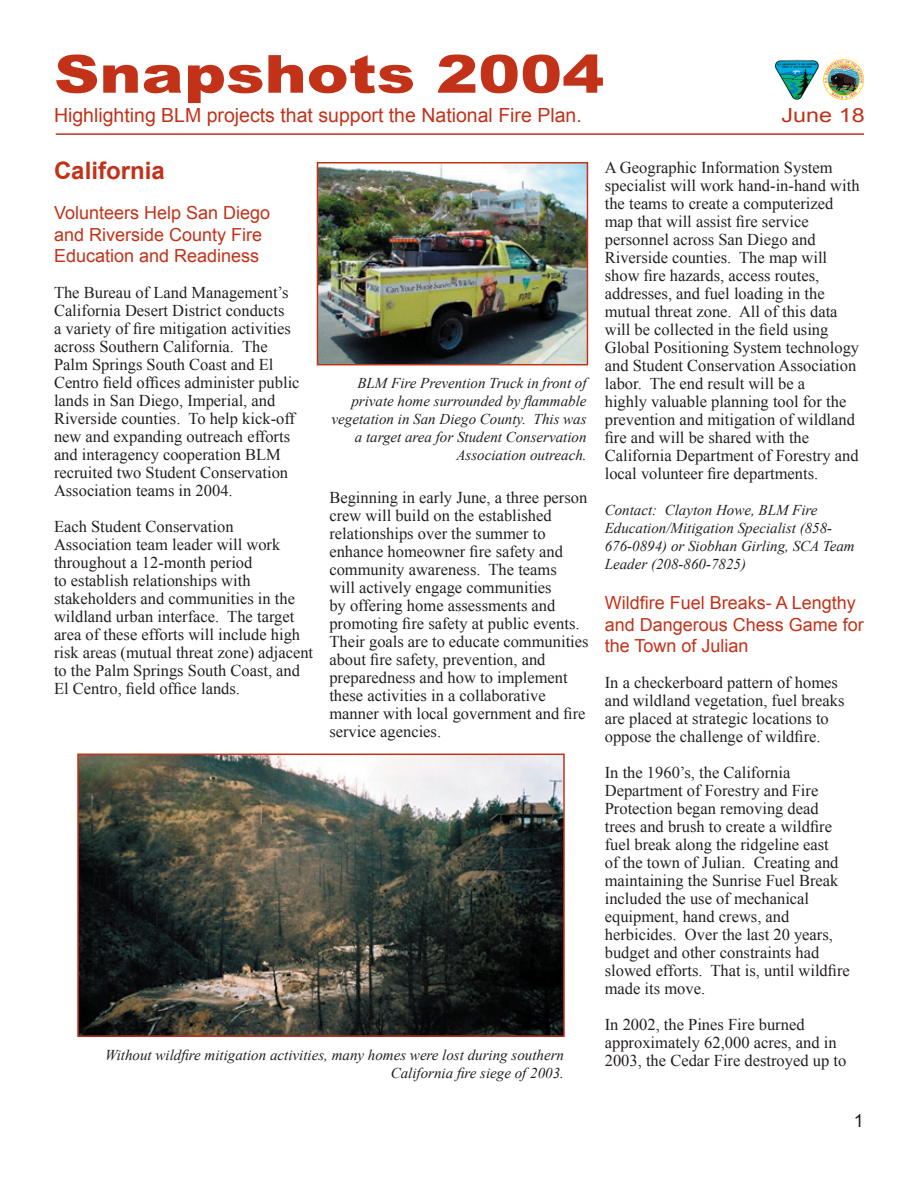
<style>
.page{position:relative;width:918px;height:1188px;background:#fff}
.page>*{position:absolute;margin:0;border:0;box-sizing:border-box;transform-origin:0 0}
.t1{font:900 52.5px "Arial";color:#c23219;scale:1.2 1}
.t2{font:700 24px "Arial";color:#c23219}
.t3{font:19.5px "Arial";color:#c23219}
.t4{font:19.5px "Arial";color:#c23219;scale:1.2 1}
.t5{font:18px/21.6px "Arial";color:#c23219}
.t6{font:18px "Arial";color:#231f20}
.t7{font:16.5px/18px "Times New Roman";color:#231f20}
.t8{font:italic 15px/18px "Times New Roman";color:#231f20;text-align:right}
</style>
<div class="page">
<hr style="left:56px;top:133px;width:808px;height:2px;background:#c23219">
<img style="left:823px;top:59px;width:41px;height:41px">
<img style="left:775px;top:59px;width:43px;height:40px">
<img style="left:320px;top:165px;width:265px;height:197px">
<div style="left:317px;top:162px;width:271px;height:203px;border:2px solid #c23219"></div>
<img style="left:80px;top:757px;width:482px;height:277px">
<div style="left:77px;top:754px;width:488px;height:283px;border:2px solid #c23219"></div>
<h1 class="t1" style="left:54px;top:36px;width:460px">Snapshots 2004</h1>
<p class="t3" style="left:54px;top:102px;width:529px">Highlighting BLM projects that support the National Fire Plan.</p>
<p class="t4" style="left:782px;top:102px;width:71px">June 18</p>
<h2 class="t2" style="left:54px;top:154px;width:112px">California</h2>
<p class="t5" style="left:54px;top:202px;width:218px">Volunteers Help San Diego and Riverside County Fire<br>Education and Readiness</p>
<p class="t7" style="left:54px;top:283px;width:247px">The Bureau of Land Management’s California Desert District conducts<br>a variety of fire mitigation activities across Southern California. The Palm Springs South Coast and El Centro field offices administer public lands in San Diego, Imperial, and Riverside counties. To help kick-off new and expanding outreach efforts and interagency cooperation BLM recruited two Student Conservation Association teams in 2004.</p>
<p class="t7" style="left:54px;top:517px;width:261px">Each Student Conservation Association team leader will work throughout a 12-month period<br>to establish relationships with stakeholders and communities in the wildland urban interface. The target area of these efforts will include high risk areas (mutual threat zone) adjacent to the Palm Springs South Coast, and El Centro, field office lands.</p>
<p class="t7" style="left:605px;top:159px;width:256px">A Geographic Information System specialist will work hand-in-hand with the teams to create a computerized map that will assist fire service personnel across San Diego and Riverside counties. The map will show fire hazards, access routes, addresses, and fuel loading in the mutual threat zone. All of this data will be collected in the field using Global Positioning System technology and Student Conservation Association labor. The end result will be a<br>highly valuable planning tool for the prevention and mitigation of wildland fire and will be shared with the California Department of Forestry and local volunteer fire departments.</p>
<p class="t8" style="left:605px;top:501px;width:252px;text-align:left">Contact: Clayton Howe, BLM Fire Education/Mitigation Specialist (858- 676-0894) or Siobhan Girling, SCA Team Leader (208-860-7825)</p>
<p class="t5" style="left:605px;top:592px;width:261px">Wildfire Fuel Breaks- A Lengthy and Dangerous Chess Game for the Town of Julian</p>
<p class="t7" style="left:605px;top:673px;width:241px">In a checkerboard pattern of homes and wildland vegetation, fuel breaks are placed at strategic locations to oppose the challenge of wildfire.</p>
<p class="t7" style="left:605px;top:763px;width:247px">In the 1960’s, the California<br>Department of Forestry and Fire<br>Protection began removing dead trees and brush to create a wildfire fuel break along the ridgeline east<br>of the town of Julian. Creating and maintaining the Sunrise Fuel Break included the use of mechanical equipment, hand crews, and herbicides. Over the last 20 years, budget and other constraints had slowed efforts. That is, until wildfire made its move.</p>
<p class="t7" style="left:605px;top:1015px;width:243px">In 2002, the Pines Fire burned approximately 62,000 acres, and in<br>2003, the Cedar Fire destroyed up to</p>
<p class="t8" style="left:332px;top:374px;width:257px">BLM Fire Prevention Truck in front of private home surrounded by flammable vegetation in San Diego County. This was a target area for Student Conservation Association outreach.</p>
<p class="t7" style="left:329px;top:488px;width:261px">Beginning in early June, a three person crew will build on the established relationships over the summer to enhance homeowner fire safety and community awareness. The teams<br>will actively engage communities<br>by offering home assessments and promoting fire safety at public events.<br>Their goals are to educate communities about fire safety, prevention, and preparedness and how to implement these activities in a collaborative manner with local government and fire service agencies.</p>
<p class="t8" style="left:105px;top:1045px;width:460px">Without wildfire mitigation activities, many homes were lost during southern<br>California fire siege of 2003.</p>
<p class="t6" style="left:854px;top:1108px;width:12px">1</p>
</div>
